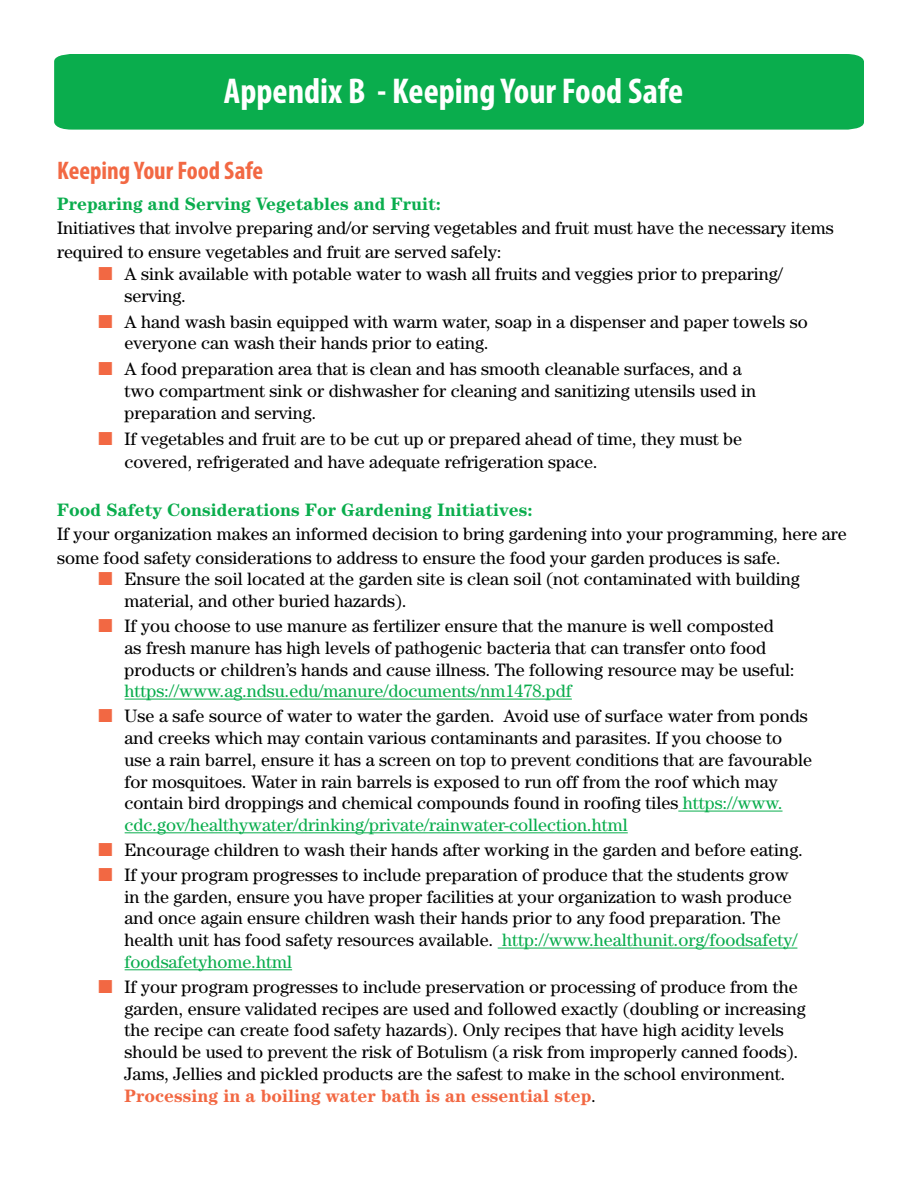
<style>
.page{position:relative;width:918px;height:1188px;background:#fff}
.page>*{position:absolute;margin:0;border:0;box-sizing:border-box;transform-origin:0 0}
.Subheading{font:700 condensed 36px "Myriad Pro";color:#fff}
.Subheading-2{font:700 condensed 25.5px "Myriad Pro";color:#f26843}
.t1{font:18px/21.8px "Century";color:#000}
.t2{font:700 18px "Century";color:#0aad4d}
.s1{color:#0aad4d}
.s2{font-weight:700;color:#f26843}
</style>
<div class="page">
<div style="left:54px;top:54px;width:810px;height:76px;background:#0aad4d"></div>
<hr style="left:125px;top:699px;width:447px;height:1px;background:#0aad4d">
<hr style="left:678px;top:811px;width:105px;height:1px;background:#0aad4d">
<hr style="left:125px;top:832px;width:503px;height:1px;background:#0aad4d">
<hr style="left:498px;top:948px;width:299px;height:1px;background:#0aad4d">
<hr style="left:125px;top:969px;width:167px;height:1px;background:#0aad4d">
<p class="Subheading" style="left:224px;top:68px;width:461px">Appendix B - Keeping Your Food Safe</p>
<p class="Subheading-2" style="left:57px;top:155px;width:208px">Keeping Your Food Safe</p>
<p class="t2" style="left:57px;top:193px;width:385px">Preparing and Serving Vegetables and Fruit:</p>
<p class="t1" style="left:57px;top:216px;width:778px;line-height:24px">Initiatives that involve preparing and/or serving vegetables and fruit must have the necessary items required to ensure vegetables and fruit are served safely:</p>
<p class="t1" style="left:125px;top:263px;width:660px">A sink available with potable water to wash all fruits and veggies prior to preparing/ serving.</p>
<p class="t1" style="left:125px;top:310px;width:685px">A hand wash basin equipped with warm water, soap in a dispenser and paper towels so everyone can wash their hands prior to eating.</p>
<p class="t1" style="left:125px;top:358px;width:633px">A food preparation area that is clean and has smooth cleanable surfaces, and a two compartment sink or dishwasher for cleaning and sanitizing utensils used in preparation and serving.</p>
<p class="t1" style="left:125px;top:427px;width:619px;line-height:22.5px">If vegetables and fruit are to be cut up or prepared ahead of time, they must be covered, refrigerated and have adequate refrigeration space.</p>
<p class="t2" style="left:57px;top:499px;width:477px">Food Safety Considerations For Gardening Initiatives:</p>
<p class="t1" style="left:57px;top:521px;width:791px;line-height:24px">If your organization makes an informed decision to bring gardening into your programming, here are some food safety considerations to address to ensure the food your garden produces is safe.</p>
<p class="t1" style="left:125px;top:568px;width:677px">Ensure the soil located at the garden site is clean soil (not contaminated with building material, and other buried hazards).</p>
<p class="t1" style="left:125px;top:615px;width:672px">If you choose to use manure as fertilizer ensure that the manure is well composted as fresh manure has high levels of pathogenic bacteria that can transfer onto food products or children’s hands and cause illness. The following resource may be useful: <span class="s1">https://www.ag.ndsu.edu/manure/documents/nm1478.pdf</span></p>
<p class="t1" style="left:125px;top:705px;width:689px">Use a safe source of water to water the garden. Avoid use of surface water from ponds and creeks which may contain various contaminants and parasites. If you choose to use a rain barrel, ensure it has a screen on top to prevent conditions that are favourable for mosquitoes. Water in rain barrels is exposed to run off from the roof which may contain bird droppings and chemical compounds found in roofing tiles <span class="s1">https://www. cdc.gov/healthywater/drinking/private/rainwater-collection.html</span></p>
<p class="t1" style="left:125px;top:839px;width:680px">Encourage children to wash their hands after working in the garden and before eating.</p>
<p class="t1" style="left:125px;top:864px;width:674px">If your program progresses to include preparation of produce that the students grow in the garden, ensure you have proper facilities at your organization to wash produce and once again ensure children wash their hands prior to any food preparation. The health unit has food safety resources available. <span class="s1">http://www.healthunit.org/foodsafety/ foodsafetyhome.html</span></p>
<p class="t1" style="left:125px;top:976px;width:683px">If your program progresses to include preservation or processing of produce from the garden, ensure validated recipes are used and followed exactly (doubling or increasing the recipe can create food safety hazards). Only recipes that have high acidity levels should be used to prevent the risk of Botulism (a risk from improperly canned foods).<br>Jams, Jellies and pickled products are the safest to make in the school environment.<br><span class="s2">Processing in a boiling water bath is an essential step</span>.</p>
</div>
